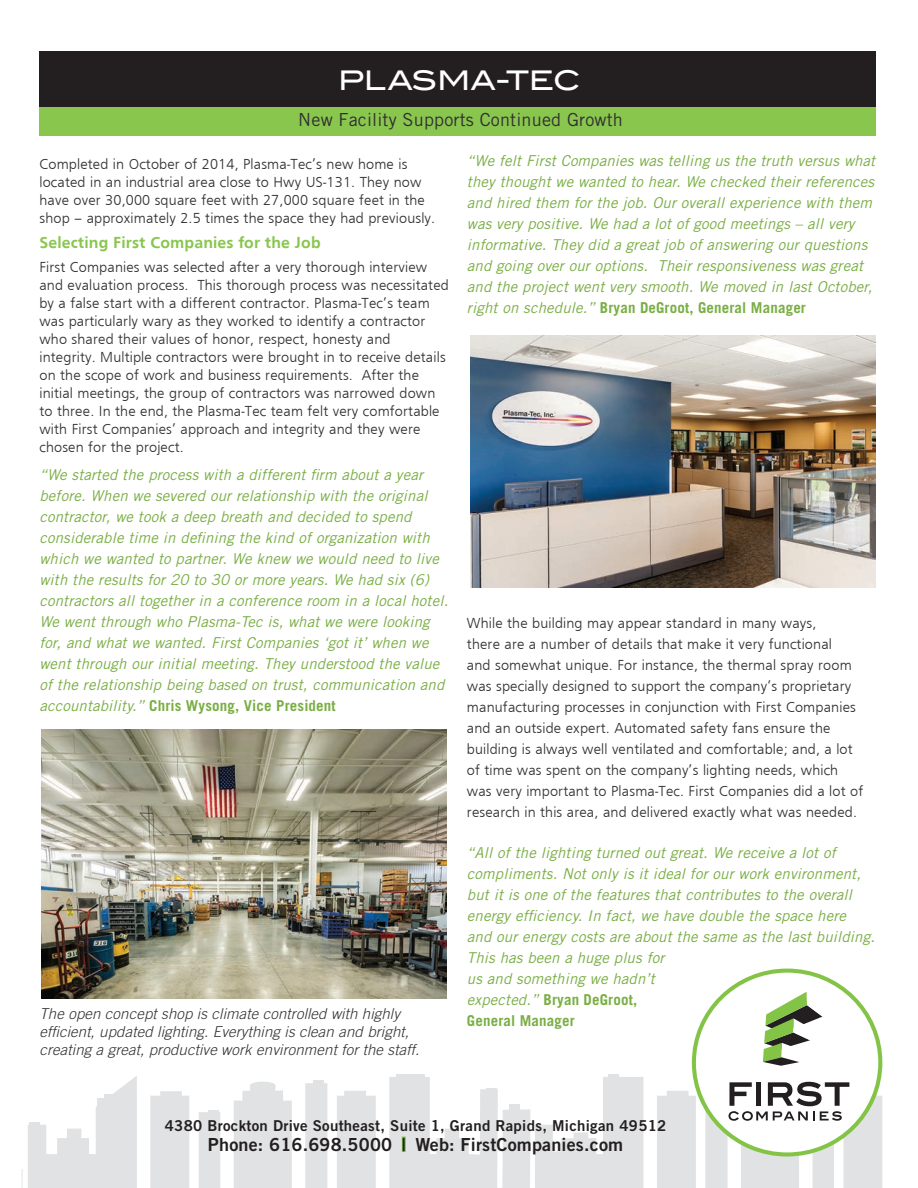
<style>
.page{position:relative;width:918px;height:1188px;background:#fff}
.page>*{position:absolute;margin:0;border:0;box-sizing:border-box;transform-origin:0 0}
.t1{font:27px "Blair ITC Std";letter-spacing:-.01em;color:#fff}
.t2{font:18px "Trade Gothic LT Std Bd 2";letter-spacing:.01em;color:#231f20}
.t3{font:18px "Trade Gothic LT Std";letter-spacing:.01em;color:#312f30}
.t4{font:700 16.5px "Frugal Sans";letter-spacing:.01em;color:#89c64e}
.t5{font:italic 15px/21px "Trade Gothic LT Std";letter-spacing:.01em;color:#79ae44}
.t6{font:300 15px/18px "Frugal Sans";letter-spacing:.01em;color:#312f30}
.t7{font:italic 300 15px/18px "Trade Gothic LT Std";letter-spacing:.01em;color:#312f30}
.t8{font:15px "Trade Gothic LT Std Bd 2";letter-spacing:.02em;color:#231f20}
.s1{font-weight:700;font-style:normal}
</style>
<div class="page">
<svg style="left:22px;top:1075px;width:476px;height:113px;fill:#e1e2e3"></svg>
<div style="left:250px;top:1082px;width:26px;height:7px;background:#e1e2e3;border-radius:50%"></div>
<div style="left:608px;top:1074px;width:10px;height:12px;background:#e1e2e3"></div>
<div style="left:396px;top:1074px;width:28px;height:12px;background:#e1e2e3"></div>
<div style="left:98px;top:1098px;width:10px;height:12px;background:#e1e2e3"></div>
<div style="left:104px;top:1094px;width:10px;height:12px;background:#e1e2e3"></div>
<div style="left:30px;top:1122px;width:10px;height:12px;background:#e1e2e3"></div>
<div style="left:314px;top:1080px;width:10px;height:12px;background:#e1e2e3"></div>
<div style="left:486px;top:1088px;width:10px;height:12px;background:#e1e2e3"></div>
<div style="left:208px;top:1110px;width:11px;height:12px;background:#e1e2e3"></div>
<svg style="left:502px;top:1077px;width:381px;height:111px"></svg>
<svg style="left:763px;top:992px;width:59px;height:74px"></svg>
<div style="left:402px;top:1137px;width:4px;height:15px;border:2px solid #83c447"></div>
<div style="left:39px;top:52px;width:837px;height:84px;background:#231f20"></div>
<div style="left:39px;top:107px;width:837px;height:28px;background:#89c64e"></div>
<img style="left:42px;top:729px;width:405px;height:270px">
<img style="left:470px;top:336px;width:405px;height:252px">
<h1 class="t1" style="left:338px;top:64px;width:244px">PLASMA-TEC</h1>
<p class="t3" style="left:298px;top:109px;width:326px">New Facility Supports Continued Growth</p>
<p class="t6" style="left:39px;top:155px;width:397px">Completed in October of 2014, Plasma-Tec’s new home is located in an industrial area close to Hwy US-131. They now have over 30,000 square feet with 27,000 square feet in the shop – approximately 2.5 times the space they had previously.</p>
<p class="t4" style="left:39px;top:233px;width:283px">Selecting First Companies for the Job</p>
<p class="t6" style="left:39px;top:258px;width:411px">First Companies was selected after a very thorough interview and evaluation process. This thorough process was necessitated by a false start with a different contractor. Plasma-Tec’s team was particularly wary as they worked to identify a contractor who shared their values of honor, respect, honesty and integrity. Multiple contractors were brought in to receive details on the scope of work and business requirements. After the initial meetings, the group of contractors was narrowed down to three. In the end, the Plasma-Tec team felt very comfortable with First Companies’ approach and integrity and they were chosen for the project.</p>
<p class="t5" style="left:39px;top:465px;width:410px">“We started the process with a different firm about a year before. When we severed our relationship with the original contractor, we took a deep breath and decided to spend considerable time in defining the kind of organization with which we wanted to partner. We knew we would need to live with the results for 20 to 30 or more years. We had six (6) contractors all together in a conference room in a local hotel.<br>We went through who Plasma-Tec is, what we were looking for, and what we wanted. First Companies ‘got it’ when we went through our initial meeting. They understood the value of the relationship being based on trust, communication and accountability.” <span class="s1">Chris Wysong, Vice President</span></p>
<p class="t7" style="left:39px;top:1005px;width:381px">The open concept shop is climate controlled with highly efficient, updated lighting. Everything is clean and bright, creating a great, productive work environment for the staff.</p>
<p class="t5" style="left:467px;top:151px;width:410px">“We felt First Companies was telling us the truth versus what they thought we wanted to hear. We checked their references and hired them for the job. Our overall experience with them was very positive. We had a lot of good meetings – all very informative. They did a great job of answering our questions and going over our options. Their responsiveness was great and the project went very smooth. We moved in last October, right on schedule.” <span class="s1">Bryan DeGroot, General Manager</span></p>
<p class="t6" style="left:467px;top:613px;width:398px;line-height:21px">While the building may appear standard in many ways,<br>there are a number of details that make it very functional<br>and somewhat unique. For instance, the thermal spray room was specially designed to support the company’s proprietary manufacturing processes in conjunction with First Companies and an outside expert. Automated safety fans ensure the building is always well ventilated and comfortable; and, a lot of time was spent on the company’s lighting needs, which was very important to Plasma-Tec. First Companies did a lot of research in this area, and delivered exactly what was needed.</p>
<p class="t5" style="left:467px;top:842px;width:410px">“All of the lighting turned out great. We receive a lot of compliments. Not only is it ideal for our work environment, but it is one of the features that contributes to the overall energy efficiency. In fact, we have double the space here<br>and our energy costs are about the same as the last building.<br>This has been a huge plus for<br>us and something we hadn’t<br>expected.” <span class="s1">Bryan DeGroot,<br>General Manager</span></p>
<p class="t8" style="left:165px;top:1117px;width:503px">4380 Brockton Drive Southeast, Suite 1, Grand Rapids, Michigan 49512</p>
<p class="t2" style="left:208px;top:1133px;width:417px">Phone: 616.698.5000 | Web: FirstCompanies.com</p>
</div>
